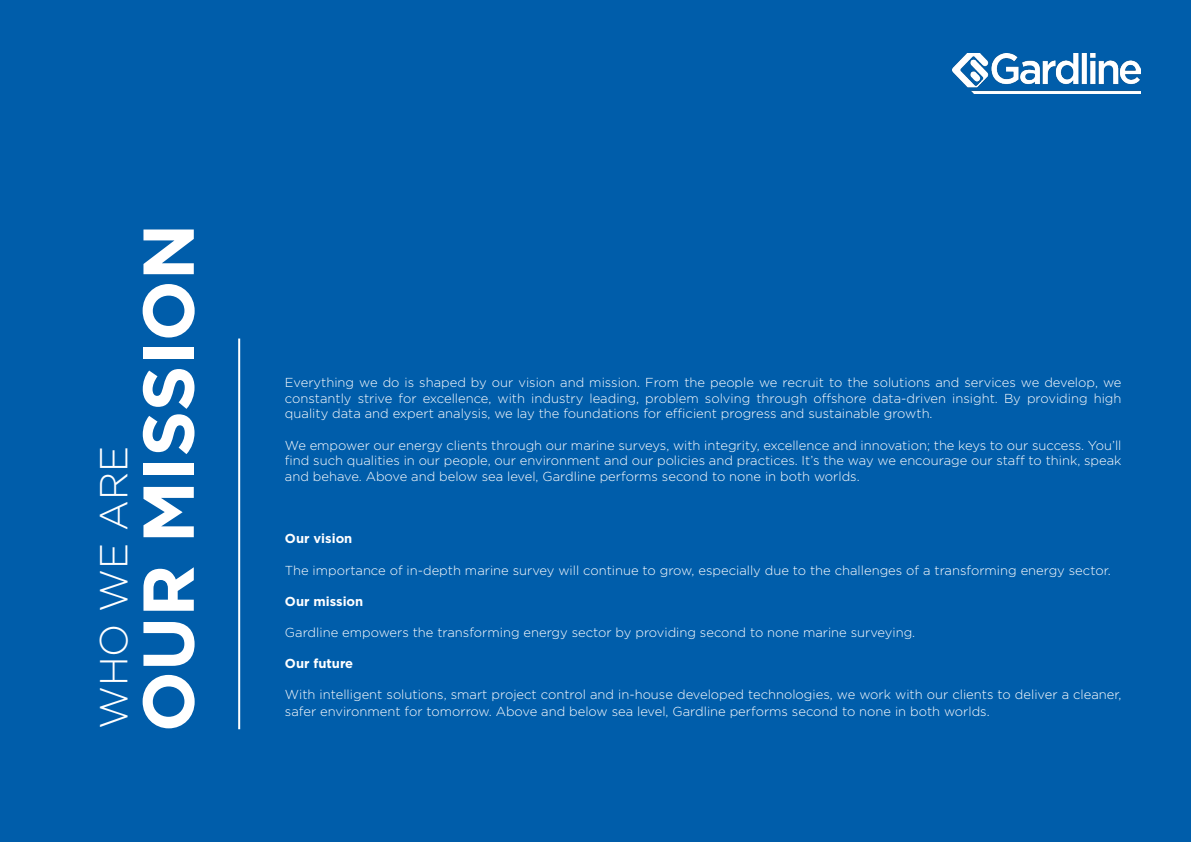
<style>
.page{position:relative;width:1191px;height:842px;background:#005daa}
.page>*{position:absolute;margin:0;border:0;box-sizing:border-box;transform-origin:0 0}
.t1{font:700 71.9px "Gotham";color:#fff}
.t2{font:300 39px "Gotham";color:#fff}
.t3{font:300 13px/15.6px "Gotham";color:#fff;text-align:justify}
.t4{font:700 13px "Gotham";color:#fff}
</style>
<div class="page">
<hr style="left:238px;top:338px;width:2px;height:391px;background:#fff">
<img style="left:952px;top:54px;width:188px;height:39px">
<h2 class="t2" style="left:89px;top:729px;width:285px;rotate:-90deg">WHO WE ARE</h2>
<h1 class="t1" style="left:121px;top:732px;width:510px;rotate:-90deg">OUR MISSION</h1>
<p class="t3" style="left:285px;top:374px;width:838px">Everything we do is shaped by our vision and mission. From the people we recruit to the solutions and services we develop, we constantly strive for excellence, with industry leading, problem solving through offshore data-driven insight. By providing high quality data and expert analysis, we lay the foundations for efficient progress and sustainable growth.</p>
<p class="t3" style="left:285px;top:437px;width:838px">We empower our energy clients through our marine surveys, with integrity, excellence and innovation; the keys to our success. You’ll find such qualities in our people, our environment and our policies and practices. It’s the way we encourage our staff to think, speak and behave. Above and below sea level, Gardline performs second to none in both worlds.</p>
<p class="t4" style="left:285px;top:530px;width:69px">Our vision</p>
<p class="t3" style="left:285px;top:562px;width:827px">The importance of in-depth marine survey will continue to grow, especially due to the challenges of a transforming energy sector.</p>
<p class="t4" style="left:285px;top:592px;width:80px">Our mission</p>
<p class="t3" style="left:285px;top:624px;width:632px">Gardline empowers the transforming energy sector by providing second to none marine surveying.</p>
<p class="t4" style="left:285px;top:655px;width:70px">Our future</p>
<p class="t3" style="left:285px;top:686px;width:838px">With intelligent solutions, smart project control and in-house developed technologies, we work with our clients to deliver a cleaner,</p>
<p class="t3" style="left:285px;top:703px;width:706px">safer environment for tomorrow. Above and below sea level, Gardline performs second to none in both worlds.</p>
</div>
